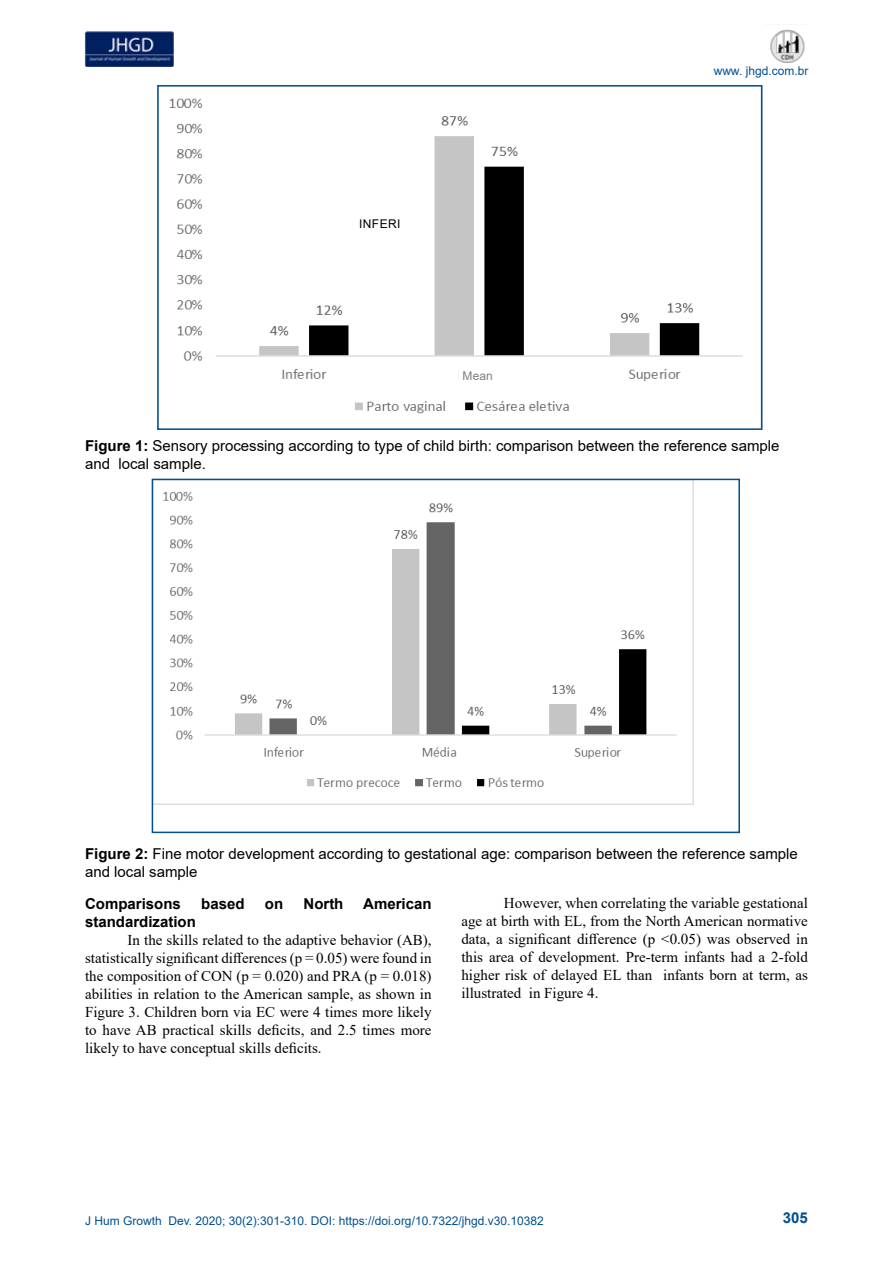
<style>
.page{position:relative;width:893px;height:1263px;background:#fff}
.page>*{position:absolute;margin:0;border:0;box-sizing:border-box;transform-origin:0 0}
.t1{font:15px/18px "Times New Roman";color:#000;text-align:justify}
.t2{font:15px/18px "Arial";color:#000}
.t3{font:700 15px "Arial";color:#000}
.t4{font:700 15px "Arial";color:#004f91}
.t5{font:12px "Arial";color:#004f91}
.t6{font:12px "Arial";letter-spacing:.035em;color:#000}
.t7{font:12px "Arial";color:#7f7f7f}
.s1{font-weight:700}
</style>
<div class="page">
<img style="left:85px;top:31px;width:89px;height:36px">
<img style="left:770px;top:29px;width:35px;height:34px">
<img style="left:169px;top:98px;width:574px;height:316px">
<div style="left:157px;top:85px;width:605px;height:345px;border:2px solid #004f91"></div>
<img style="left:155px;top:482px;width:539px;height:323px">
<div style="left:152px;top:479px;width:588px;height:354px;border:2px solid #004f91"></div>
<div style="left:459px;top:357px;width:51px;height:38px;background:#fff"></div>
<p class="t6" style="left:359px;top:216px;width:43px">INFERI</p>
<p class="t7" style="left:463px;top:368px;width:32px">Mean</p>
<p class="t5" style="left:714px;top:63px;width:96px">www. jhgd.com.br</p>
<p class="t2" style="left:85px;top:437px;width:696px"><span class="s1">Figure 1:</span> Sensory processing according to type of child birth: comparison between the reference sample and local sample.</p>
<p class="t2" style="left:85px;top:844px;width:714px"><span class="s1">Figure 2:</span> Fine motor development according to gestational age: comparison between the reference sample and local sample</p>
<p class="t3" style="left:85px;top:893px;width:97px">Comparisons</p>
<p class="t3" style="left:201px;top:893px;width:45px">based</p>
<p class="t3" style="left:265px;top:893px;width:20px">on</p>
<p class="t3" style="left:303px;top:893px;width:41px">North</p>
<p class="t3" style="left:363px;top:893px;width:70px">American</p>
<p class="t3" style="left:85px;top:911px;width:112px">standardization</p>
<p class="t1" style="left:85px;top:930px;width:348px;text-indent:43px">In the skills related to the adaptive behavior (AB), statistically significant differences (p = 0.05) were found in the composition of CON (p = 0.020) and PRA (p = 0.018) abilities in relation to the American sample, as shown in Figure 3. Children born via EC were 4 times more likely to have AB practical skills deficits, and 2.5 times more likely to have conceptual skills deficits.</p>
<p class="t1" style="left:461px;top:894px;width:348px;text-indent:43px">However, when correlating the variable gestational age at birth with EL, from the North American normative data, a significant difference (p &lt;0.05) was observed in this area of development. Pre-term infants had a 2-fold higher risk of delayed EL than infants born at term, as illustrated in Figure 4.</p>
<p class="t5" style="left:85px;top:1212px;width:460px">J Hum Growth Dev. 2020; 30(2):301-310. DOI: https://doi.org/10.7322/jhgd.v30.10382</p>
<p class="t4" style="left:783px;top:1207px;width:27px">305</p>
</div>
